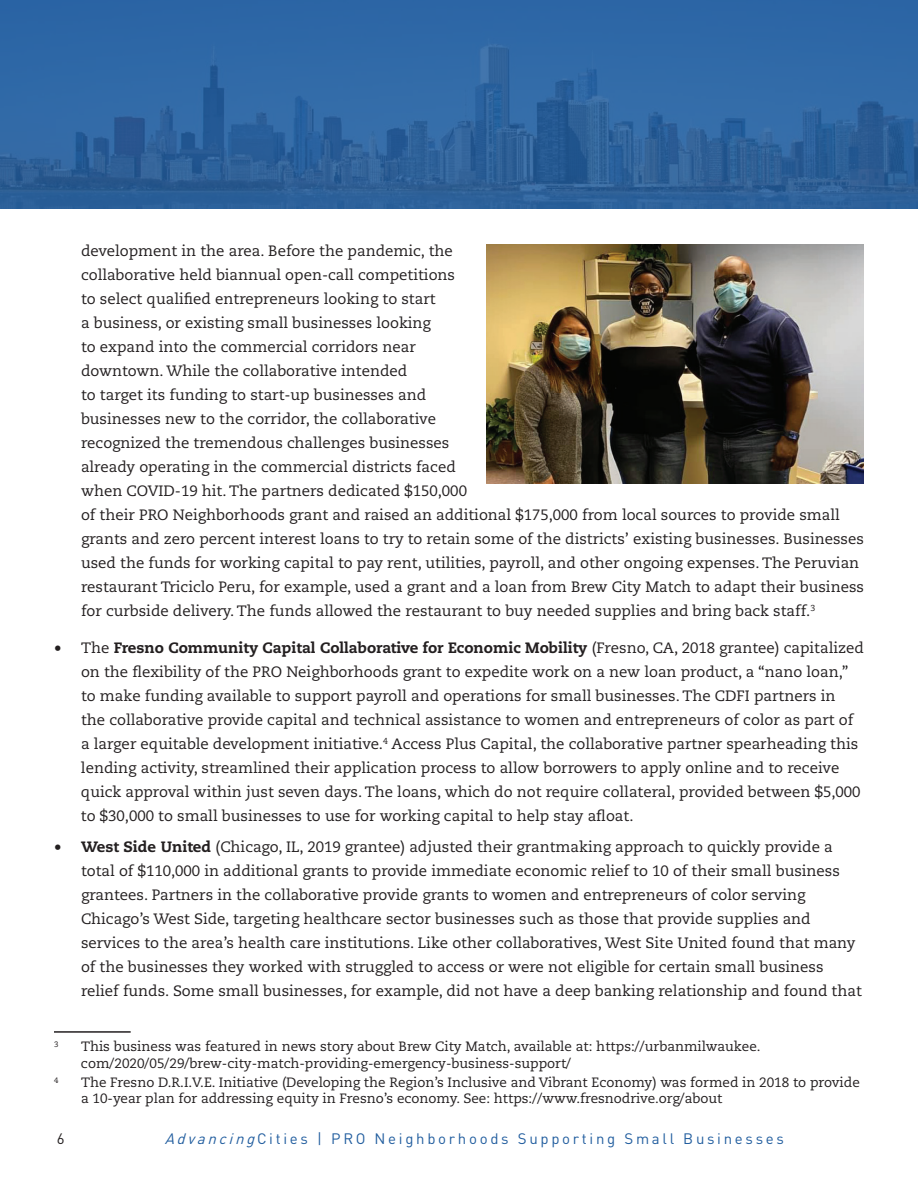
<style>
.page{position:relative;width:918px;height:1188px;background:#fff}
.page>*{position:absolute;margin:0;border:0;box-sizing:border-box;transform-origin:0 0}
.t1{font:15px/24px "Caecilia LT Std";color:#231f20}
.t2{font:15px "DIN Pro";letter-spacing:.18em;color:#225e9f}
.t3{font:15px "DIN Pro";color:#231f20}
.Footnote_text{font:13.5px/16.2px "Caecilia LT Std";color:#231f20}
.Footnote_text-2{font:7.8px "Caecilia LT Std";color:#231f20}
.s1{font-family:"Calibri";font-weight:700}
.s2{font-weight:800}
.s3{font-style:italic}
</style>
<div class="page">
<img style="left:0;top:0;width:918px;height:208px">
<img style="left:486px;top:244px;width:378px;height:240px">
<hr style="left:54px;top:1031px;width:77px;height:2px;background:#231f20">
<p class="t1" style="left:81px;top:239px;width:785px">development in the area. Before the pandemic, the<br>collaborative held biannual open-call competitions<br>to select qualified entrepreneurs looking to start<br>a business, or existing small businesses looking<br>to expand into the commercial corridors near<br>downtown. While the collaborative intended<br>to target its funding to start-up businesses and<br>businesses new to the corridor, the collaborative<br>recognized the tremendous challenges businesses<br>already operating in the commercial districts faced<br>when COVID-19 hit. The partners dedicated $150,000<br>of their PRO Neighborhoods grant and raised an additional $175,000 from local sources to provide small grants and zero percent interest loans to try to retain some of the districts’ existing businesses. Businesses used the funds for working capital to pay rent, utilities, payroll, and other ongoing expenses. The Peruvian restaurant Triciclo Peru, for example, used a grant and a loan from Brew City Match to adapt their business for curbside delivery. The funds allowed the restaurant to buy needed supplies and bring back staff.<sup>3</sup></p>
<p class="t1" style="left:81px;top:636px;width:785px;text-indent:-27px"><span class="s1">•</span> The <span class="s2">Fresno Community Capital Collaborative for Economic Mobility</span> (Fresno, CA, 2018 grantee) capitalized on the flexibility of the PRO Neighborhoods grant to expedite work on a new loan product, a “nano loan,” to make funding available to support payroll and operations for small businesses. The CDFI partners in<br>the collaborative provide capital and technical assistance to women and entrepreneurs of color as part of a larger equitable development initiative.<sup>4</sup> Access Plus Capital, the collaborative partner spearheading this lending activity, streamlined their application process to allow borrowers to apply online and to receive quick approval within just seven days. The loans, which do not require collateral, provided between $5,000 to $30,000 to small businesses to use for working capital to help stay afloat.</p>
<p class="t1" style="left:81px;top:835px;width:782px;text-indent:-27px"><span class="s1">•</span> <span class="s2">West Side United</span> (Chicago, IL, 2019 grantee) adjusted their grantmaking approach to quickly provide a total of $110,000 in additional grants to provide immediate economic relief to 10 of their small business grantees. Partners in the collaborative provide grants to women and entrepreneurs of color serving Chicago’s West Side, targeting healthcare sector businesses such as those that provide supplies and services to the area’s health care institutions. Like other collaboratives, West Site United found that many of the businesses they worked with struggled to access or were not eligible for certain small business relief funds. Some small businesses, for example, did not have a deep banking relationship and found that</p>
<p class="Footnote_text-2" style="left:54px;top:1040px;width:6px">3</p>
<p class="Footnote_text" style="left:81px;top:1039px;width:681px">This business was featured in news story about Brew City Match, available at: https://urbanmilwaukee. com/2020/05/29/brew-city-match-providing-emergency-business-support/</p>
<p class="Footnote_text-2" style="left:54px;top:1076px;width:6px">4</p>
<p class="Footnote_text" style="left:81px;top:1075px;width:780px">The Fresno D.R.I.V.E. Initiative (Developing the Region’s Inclusive and Vibrant Economy) was formed in 2018 to provide a 10-year plan for addressing equity in Fresno’s economy. See: https://www.fresnodrive.org/about</p>
<p class="t3" style="left:57px;top:1127px;width:9px">6</p>
<p class="t2" style="left:165px;top:1127px;width:621px"><span class="s3">Advancing</span>Cities | PRO Neighborhoods Supporting Small Businesses</p>
</div>
